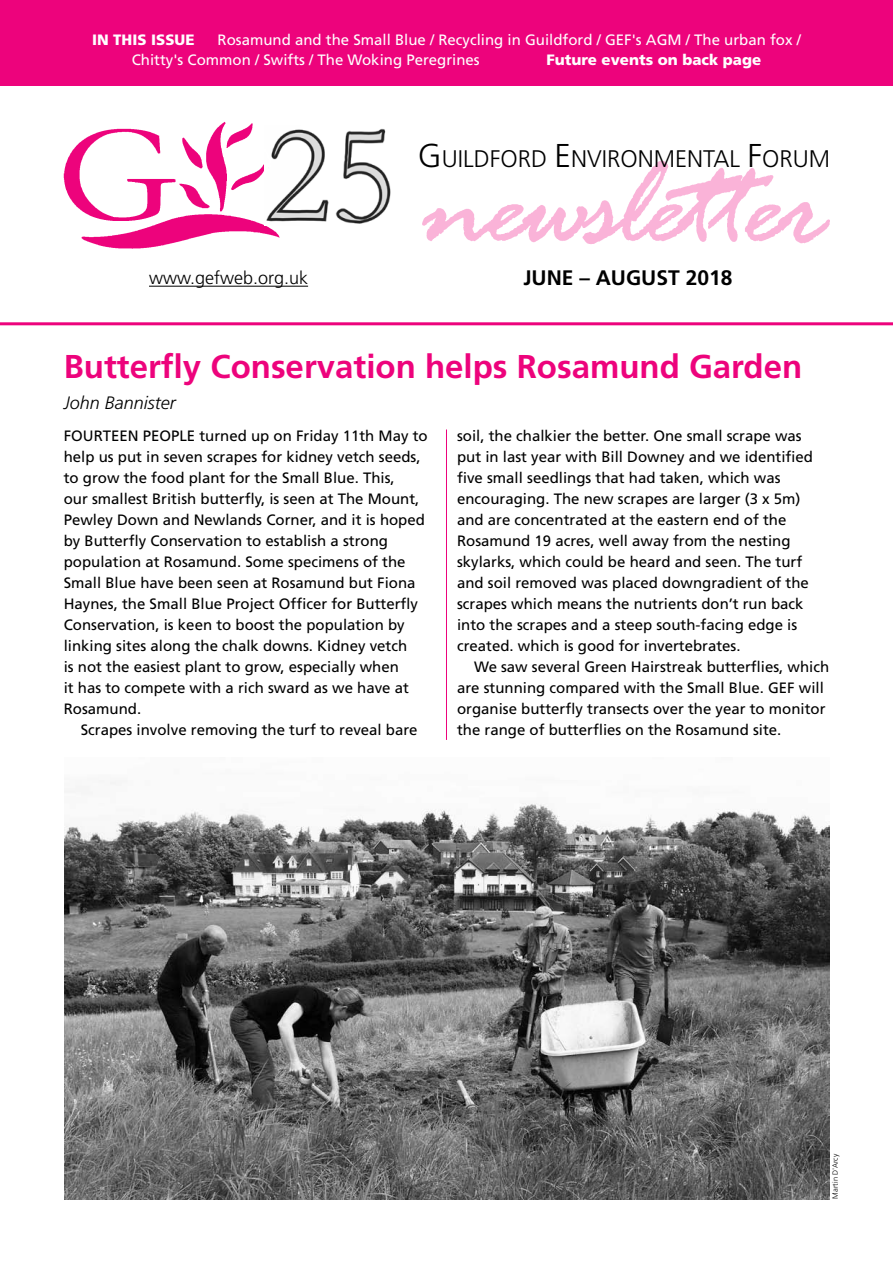
<style>
.page{position:relative;width:893px;height:1263px;background:#fff}
.page>*{position:absolute;margin:0;border:0;box-sizing:border-box;transform-origin:0 0}
.t1{font:700 33px "Frutiger";color:#ed037c}
.t2{font:300 24px "Frutiger";color:#000}
.t3{font:700 21px "Frutiger";color:#000}
.t4{font:300 18px "Frutiger";color:#000}
.t5{font:italic 300 18px "Frutiger";color:#000}
.t6{font:15px/21px "Frutiger";color:#000}
.t7{font:15px/19.5px "Frutiger";color:#fff}
.t8{font:900 15px "Frutiger";color:#fff}
.t9{font:300 7.5px "Frutiger";color:#000}
.s1{font-size:33px}
</style>
<div class="page">
<div style="left:0;top:0;width:893px;height:85px;background:#ed037c"></div>
<hr style="left:0;top:322px;width:893px;height:3px;background:#ed037c">
<img style="left:422px;top:161px;width:407px;height:83px">
<hr style="left:149px;top:286px;width:159px;height:1px;background:#000">
<img style="left:63px;top:121px;width:217px;height:128px">
<img style="left:265px;top:126px;width:126px;height:99px">
<img style="left:64px;top:781px;width:765px;height:418px">
<hr style="left:446px;top:429px;width:1px;height:311px;background:#ed037c">
<p class="t7" style="left:132px;top:30px;width:671px;text-indent:86px">Rosamund and the Small Blue / Recycling in Guildford / GEF's AGM / The urban fox /<br>Chitty's Common / Swifts / The Woking Peregrines</p>
<p class="t8" style="left:92px;top:31px;width:104px">IN THIS ISSUE</p>
<p class="t8" style="left:546px;top:50px;width:216px">Future events on back page</p>
<h2 class="t2" style="left:418px;top:145px;width:414px"><span class="s1">G</span>UILDFORD <span class="s1">E</span>NVIRONMENTAL <span class="s1">F</span>ORUM</h2>
<p class="t4" style="left:149px;top:268px;width:161px">www.gefweb.org.uk</p>
<h3 class="t3" style="left:523px;top:265px;width:210px">JUNE – AUGUST 2018</h3>
<h1 class="t1" style="left:64px;top:348px;width:740px">Butterfly Conservation helps Rosamund Garden</h1>
<p class="t5" style="left:64px;top:392px;width:114px">John Bannister</p>
<p class="t6" style="left:64px;top:425px;width:365px">FOURTEEN PEOPLE turned up on Friday 11th May to help us put in seven scrapes for kidney vetch seeds, to grow the food plant for the Small Blue. This,<br>our smallest British butterfly, is seen at The Mount, Pewley Down and Newlands Corner, and it is hoped by Butterfly Conservation to establish a strong population at Rosamund. Some specimens of the Small Blue have been seen at Rosamund but Fiona Haynes, the Small Blue Project Officer for Butterfly Conservation, is keen to boost the population by linking sites along the chalk downs. Kidney vetch<br>is not the easiest plant to grow, especially when<br>it has to compete with a rich sward as we have at Rosamund.</p>
<p class="t6" style="left:81px;top:719px;width:338px">Scrapes involve removing the turf to reveal bare</p>
<p class="t6" style="left:457px;top:425px;width:357px">soil, the chalkier the better. One small scrape was put in last year with Bill Downey and we identified five small seedlings that had taken, which was encouraging. The new scrapes are larger (3 x 5m) and are concentrated at the eastern end of the Rosamund 19 acres, well away from the nesting skylarks, which could be heard and seen. The turf and soil removed was placed downgradient of the scrapes which means the nutrients don’t run back into the scrapes and a steep south-facing edge is created. which is good for invertebrates.</p>
<p class="t6" style="left:457px;top:656px;width:374px;text-indent:17px">We saw several Green Hairstreak butterflies, which are stunning compared with the Small Blue. GEF will organise butterfly transects over the year to monitor the range of butterflies on the Rosamund site.</p>
<p class="t9" style="left:831px;top:1198px;width:46px;rotate:-90deg">Martin D'Arcy</p>
</div>
